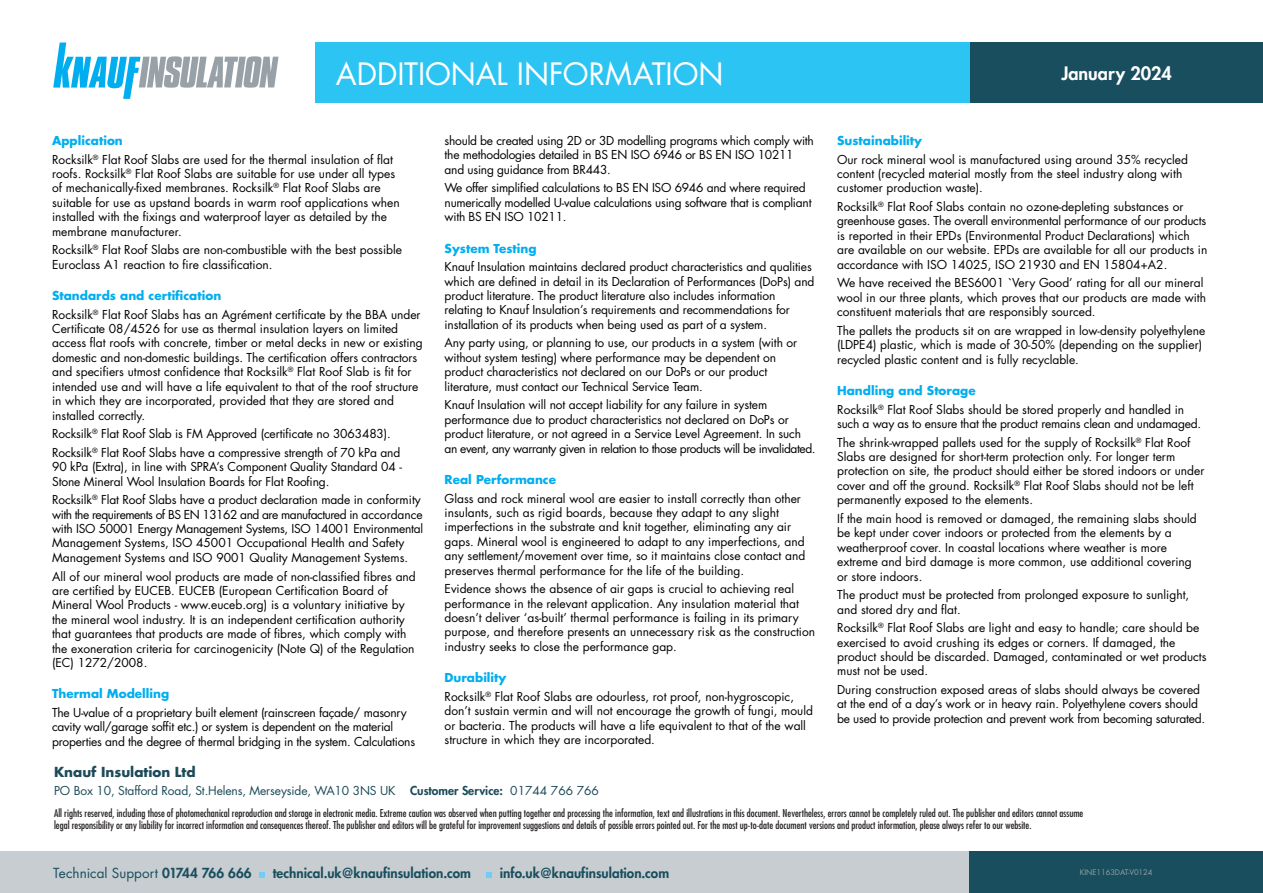
<style>
.page{position:relative;width:1263px;height:893px;background:#fff}
.page>*{position:absolute;margin:0;border:0;box-sizing:border-box;transform-origin:0 0}
.Page_Title{font:30px "Futura Std";letter-spacing:-.005em;color:#fff}
.t1{font:800 18px "Futura Std";color:#fff}
.t2{font:800 13.5px "Futura Std";color:#184e5d}
.t3{font:13.5px "Futura Std";letter-spacing:.005em;color:#184e5d}
.t4{font:700 13.5px "Futura Std";color:#1c4a58}
.Default{font:12px/14.4px "Futura Std";color:#000001}
.Default-2{font:12px/14.4px "Futura Std";letter-spacing:-.02em;color:#000001}
.Default-3{font:700 12px "Futura Std";color:#00aeef}
.t5{font:12px "Futura Std";letter-spacing:-.01em;color:#1c4a58}
.t6{font:condensed 10.5px/12.6px "Futura Std";color:#231f20}
.t7{font:7.5px "Futura Std";color:#97a1a7}
.s1{font-weight:800}
</style>
<div class="page">
<div style="left:0;top:851px;width:1118px;height:42px;background:#c7cdd1"></div>
<svg style="left:53px;top:43px;width:226px;height:56px"></svg>
<svg style="left:259px;top:872px;width:6px;height:6px"></svg>
<svg style="left:487px;top:872px;width:5px;height:6px"></svg>
<div style="left:969px;top:42px;width:294px;height:61px;background:#184e5d"></div>
<div style="left:969px;top:851px;width:294px;height:42px;background:#184e5d"></div>
<div style="left:315px;top:43px;width:654px;height:60px;background:#2bc4f3"></div>
<p class="Page_Title" style="left:336px;top:55px;width:389px">ADDITIONAL INFORMATION</p>
<h2 class="t1" style="left:1061px;top:62px;width:112px">January 2024</h2>
<p class="Default-3" style="left:52px;top:132px;width:72px">Application</p>
<p class="Default" style="left:52px;top:152px;width:349px">Rocksilk<sup>®</sup> Flat Roof Slabs are used for the thermal insulation of flat roofs. Rocksilk<sup>®</sup> Flat Roof Slabs are suitable for use under all types of mechanically-fixed membranes. Rocksilk<sup>®</sup> Flat Roof Slabs are suitable for use as upstand boards in warm roof applications when installed with the fixings and waterproof layer as detailed by the membrane manufacturer.</p>
<p class="Default" style="left:52px;top:243px;width:351px">Rocksilk<sup>®</sup> Flat Roof Slabs are non-combustible with the best possible<br>Euroclass A1 reaction to fire classification.</p>
<p class="Default-3" style="left:52px;top:288px;width:171px">Standards and certification</p>
<p class="Default" style="left:52px;top:307px;width:372px">Rocksilk<sup>®</sup> Flat Roof Slabs has an Agrément certificate by the BBA under Certificate 08/4526 for use as thermal insulation layers on limited access flat roofs with concrete, timber or metal decks in new or existing domestic and non-domestic buildings. The certification offers contractors and specifiers utmost confidence that Rocksilk<sup>®</sup> Flat Roof Slab is fit for intended use and will have a life equivalent to that of the roof structure in which they are incorporated, provided that they are stored and installed correctly.</p>
<p class="Default" style="left:52px;top:427px;width:340px">Rocksilk<sup>®</sup> Flat Roof Slab is FM Approved (certificate no 3063483).</p>
<p class="Default" style="left:52px;top:445px;width:351px">Rocksilk<sup>®</sup> Flat Roof Slabs have a compressive strength of 70 kPa and<br>90 kPa (Extra), in line with SPRA’s Component Quality Standard 04 -<br>Stone Mineral Wool Insulation Boards for Flat Roofing.</p>
<p class="Default" style="left:52px;top:493px;width:373px">Rocksilk<sup>®</sup> Flat Roof Slabs have a product declaration made in conformity with the requirements of BS EN 13162 and are manufactured in accordance with ISO 50001 Energy Management Systems, ISO 14001 Environmental Management Systems, ISO 45001 Occupational Health and Safety Management Systems and ISO 9001 Quality Management Systems.</p>
<p class="Default" style="left:52px;top:569px;width:365px">All of our mineral wool products are made of non-classified fibres and are certified by EUCEB. EUCEB (European Certification Board of Mineral Wool Products - www.euceb.org) is a voluntary initiative by the mineral wool industry. It is an independent certification authority that guarantees that products are made of fibres, which comply with the exoneration criteria for carcinogenicity (Note Q) of the Regulation (EC) 1272/2008.</p>
<p class="Default-3" style="left:52px;top:686px;width:119px">Thermal Modelling</p>
<p class="Default-2" style="left:52px;top:705px;width:365px">The U-value of a proprietary built element (rainscreen façade/ masonry cavity wall/garage soffit etc.) or system is dependent on the material properties and the degree of thermal bridging in the system. Calculations</p>
<p class="Default-2" style="left:445px;top:133px;width:371px">should be created using 2D or 3D modelling programs which comply with the methodologies detailed in BS EN ISO 6946 or BS EN ISO 10211 and using guidance from BR443.</p>
<p class="Default-2" style="left:445px;top:181px;width:368px">We offer simplified calculations to BS EN ISO 6946 and where required numerically modelled U-value calculations using software that is compliant with BS EN ISO 10211.</p>
<p class="Default-3" style="left:445px;top:240px;width:94px">System Testing</p>
<p class="Default" style="left:445px;top:260px;width:371px">Knauf Insulation maintains declared product characteristics and qualities which are defined in detail in its Declaration of Performances (DoPs) and product literature. The product literature also includes information relating to Knauf Insulation’s requirements and recommendations for installation of its products when being used as part of a system.</p>
<p class="Default" style="left:445px;top:336px;width:354px">Any party using, or planning to use, our products in a system (with or without system testing) where performance may be dependent on product characteristics not declared on our DoPs or our product literature, must contact our Technical Service Team.</p>
<p class="Default" style="left:445px;top:398px;width:372px">Knauf Insulation will not accept liability for any failure in system performance due to product characteristics not declared on DoPs or product literature, or not agreed in a Service Level Agreement. In such an event, any warranty given in relation to those products will be invalidated.</p>
<p class="Default-3" style="left:445px;top:471px;width:113px">Real Performance</p>
<p class="Default" style="left:445px;top:491px;width:362px">Glass and rock mineral wool are easier to install correctly than other insulants, such as rigid boards, because they adapt to any slight imperfections in the substrate and knit together, eliminating any air gaps. Mineral wool is engineered to adapt to any imperfections, and any settlement/movement over time, so it maintains close contact and preserves thermal performance for the life of the building.</p>
<p class="Default" style="left:445px;top:582px;width:372px">Evidence shows the absence of air gaps is crucial to achieving real performance in the relevant application. Any insulation material that doesn’t deliver ‘as-built’ thermal performance is failing in its primary purpose, and therefore presents an unnecessary risk as the construction industry seeks to close the performance gap.</p>
<p class="Default-3" style="left:445px;top:670px;width:63px">Durability</p>
<p class="Default" style="left:445px;top:689px;width:370px">Rocksilk<sup>®</sup> Flat Roof Slabs are odourless, rot proof, non-hygroscopic, don’t sustain vermin and will not encourage the growth of fungi, mould or bacteria. The products will have a life equivalent to that of the wall structure in which they are incorporated.</p>
<p class="Default-3" style="left:837px;top:132px;width:86px">Sustainability</p>
<p class="Default" style="left:837px;top:152px;width:352px">Our rock mineral wool is manufactured using around 35% recycled content (recycled material mostly from the steel industry along with customer production waste).</p>
<p class="Default" style="left:837px;top:200px;width:372px">Rocksilk<sup>®</sup> Flat Roof Slabs contain no ozone-depleting substances or greenhouse gases. The overall environmental performance of our products is reported in their EPDs (Environmental Product Declarations) which are available on our website. EPDs are available for all our products in accordance with ISO 14025, ISO 21930 and EN 15804+A2.</p>
<p class="Default" style="left:837px;top:276px;width:370px">We have received the BES6001 `Very Good’ rating for all our mineral wool in our three plants, which proves that our products are made with constituent materials that are responsibly sourced.</p>
<p class="Default" style="left:837px;top:323px;width:370px">The pallets the products sit on are wrapped in low-density polyethylene (LDPE4) plastic, which is made of 30-50% (depending on the supplier) recycled plastic content and is fully recyclable.</p>
<p class="Default-3" style="left:837px;top:382px;width:140px">Handling and Storage</p>
<p class="Default-2" style="left:837px;top:402px;width:365px">Rocksilk<sup>®</sup> Flat Roof Slabs should be stored properly and handled in such a way as to ensure that the product remains clean and undamaged.</p>
<p class="Default" style="left:837px;top:435px;width:369px">The shrink-wrapped pallets used for the supply of Rocksilk<sup>®</sup> Flat Roof Slabs are designed for short-term protection only. For longer term protection on site, the product should either be stored indoors or under cover and off the ground. Rocksilk<sup>®</sup> Flat Roof Slabs should not be left permanently exposed to the elements.</p>
<p class="Default" style="left:837px;top:511px;width:361px">If the main hood is removed or damaged, the remaining slabs should be kept under cover indoors or protected from the elements by a weatherproof cover. In coastal locations where weather is more extreme and bird damage is more common, use additional covering or store indoors.</p>
<p class="Default" style="left:837px;top:588px;width:354px">The product must be protected from prolonged exposure to sunlight, and stored dry and flat.</p>
<p class="Default" style="left:837px;top:621px;width:371px">Rocksilk<sup>®</sup> Flat Roof Slabs are light and easy to handle; care should be exercised to avoid crushing its edges or corners. If damaged, the product should be discarded. Damaged, contaminated or wet products must not be used.</p>
<p class="Default" style="left:837px;top:683px;width:369px">During construction exposed areas of slabs should always be covered at the end of a day’s work or in heavy rain. Polyethylene covers should be used to provide protection and prevent work from becoming saturated.</p>
<p class="t4" style="left:54px;top:762px;width:143px">Knauf Insulation Ltd</p>
<p class="t5" style="left:54px;top:783px;width:546px">PO Box 10, Stafford Road, St.Helens, Merseyside, WA10 3NS UK <span class="s1">Customer Service:</span> 01744 766 766</p>
<p class="t6" style="left:54px;top:806px;width:1031px">All rights reserved, including those of photomechanical reproduction and storage in electronic media. Extreme caution was observed when putting together and processing the information, text and illustrations in this document. Nevertheless, errors cannot be completely ruled out. The publisher and editors cannot assume legal responsibility or any liability for incorrect information and consequences thereof. The publisher and editors will be grateful for improvement suggestions and details of possible errors pointed out. For the most up-to-date document versions and product information, please always refer to our website.</p>
<p class="t7" style="left:1080px;top:868px;width:74px">KINE1163DAT-V0124</p>
<p class="t3" style="left:53px;top:864px;width:200px">Technical Support <span class="s1">01744 766 666</span></p>
<p class="t2" style="left:273px;top:864px;width:200px">technical.uk@knaufinsulation.com</p>
<p class="t2" style="left:500px;top:864px;width:171px">info.uk@knaufinsulation.com</p>
</div>
